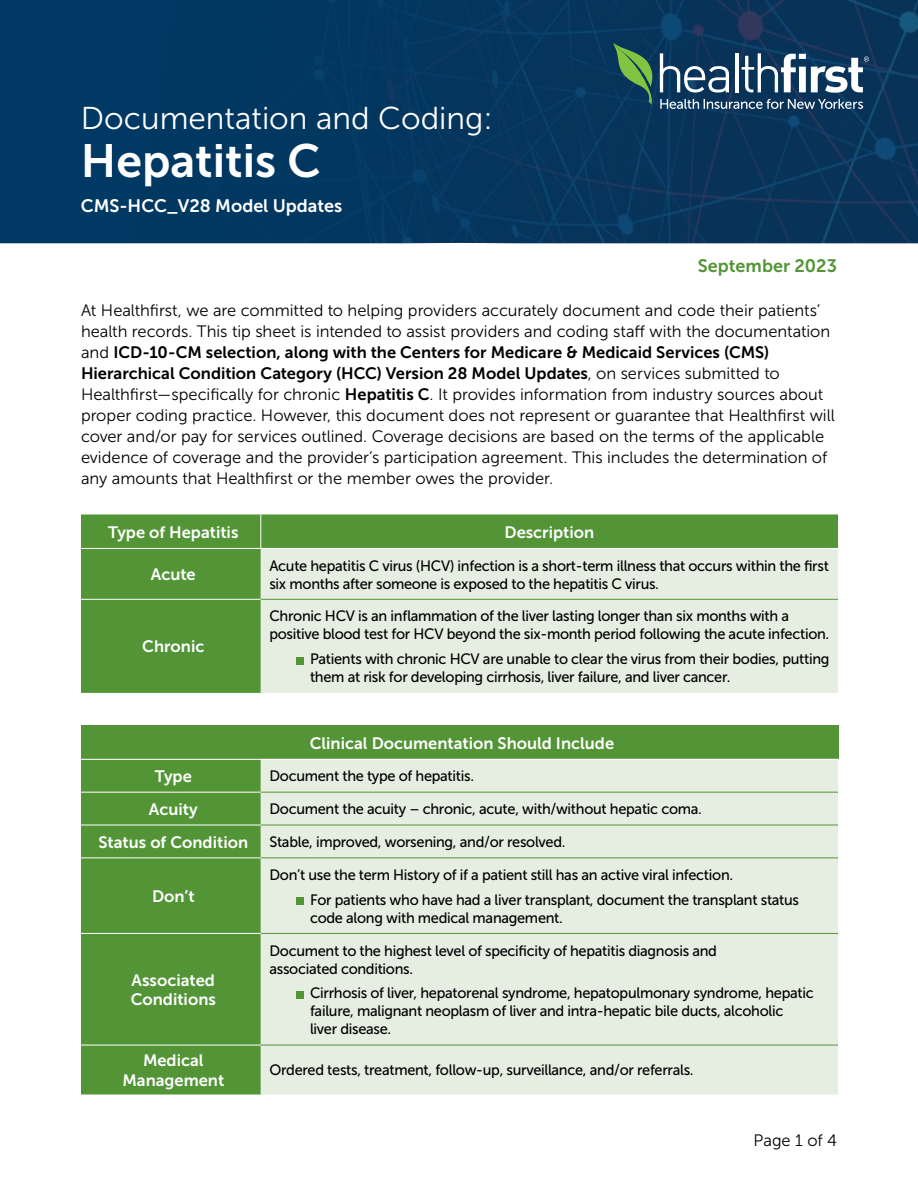
<style>
.page{position:relative;width:918px;height:1188px;background:#fff}
.page>*{position:absolute;margin:0;border:0;box-sizing:border-box;transform-origin:0 0}
.t1{font:46.5px "Museo Sans 700";color:#fff}
.t2{font:31.5px "Museo Sans 300";color:#fff}
.t3{font:18px "Museo Sans 700";color:#fff}
.t4{font:18px "Museo Sans 700";color:#539536}
.t5{font:16.5px/21px "Museo Sans 300";color:#000}
.t6{font:16.5px/21px "Museo Sans 700";color:#000}
.t7{font:16.5px/19.8px "Museo Sans 700";color:#fff}
.t8{font:15px/18px "Museo Sans 500";letter-spacing:-.02em;color:#000}
.s1{font-family:"Museo Sans 300"}
.s2{font-family:"Museo Sans 700"}
</style>
<div class="page">
<img style="left:0;top:0;width:918px;height:243px">
<svg style="left:613px;top:43px;width:40px;height:62px"></svg>
<svg style="left:660px;top:53px;width:69px;height:40px"></svg>
<hr style="left:735px;top:53px;width:3px;height:39px;background:#fff">
<svg style="left:742px;top:53px;width:127px;height:40px"></svg>
<svg style="left:660px;top:99px;width:203px;height:10px"></svg>
<div style="left:81px;top:514px;width:757px;height:179px;background:#539536"></div>
<div style="left:261px;top:549px;width:577px;height:144px;background:#e6eee1"></div>
<hr style="left:81px;top:599px;width:180px;height:1px;background:#fff">
<hr style="left:261px;top:599px;width:577px;height:1px;background:#539536">
<hr style="left:260px;top:514px;width:1px;height:34px;background:#fff">
<hr style="left:81px;top:548px;width:180px;height:1px;background:#fff">
<hr style="left:261px;top:548px;width:577px;height:1px;background:#fff">
<div style="left:296px;top:657px;width:7px;height:7px;background:#539536"></div>
<div style="left:81px;top:725px;width:757px;height:34px;background:#539536"></div>
<div style="left:81px;top:760px;width:180px;height:335px;background:#539536"></div>
<div style="left:261px;top:760px;width:577px;height:335px;background:#e6eee1"></div>
<hr style="left:261px;top:792px;width:577px;height:1px;background:#539536">
<hr style="left:261px;top:825px;width:577px;height:1px;background:#539536">
<hr style="left:261px;top:857px;width:577px;height:1px;background:#539536">
<hr style="left:261px;top:933px;width:577px;height:1px;background:#539536">
<hr style="left:261px;top:1045px;width:577px;height:1px;background:#539536">
<hr style="left:81px;top:792px;width:180px;height:1px;background:#fff">
<hr style="left:81px;top:825px;width:180px;height:1px;background:#fff">
<hr style="left:81px;top:857px;width:180px;height:1px;background:#fff">
<hr style="left:81px;top:933px;width:180px;height:1px;background:#fff">
<hr style="left:81px;top:1045px;width:180px;height:1px;background:#fff">
<div style="left:296px;top:898px;width:7px;height:7px;background:#539536"></div>
<div style="left:296px;top:991px;width:7px;height:7px;background:#539536"></div>
<h2 class="t2" style="left:81px;top:102px;width:413px">Documentation and Coding:</h2>
<h1 class="t1" style="left:81px;top:135px;width:241px">Hepatitis C</h1>
<p class="t3" style="left:81px;top:196px;width:263px">CMS-HCC_V28 Model Updates</p>
<p class="t4" style="left:698px;top:255px;width:141px">September 2023</p>
<p class="t5" style="left:81px;top:300px;width:751px">At Healthfirst, we are committed to helping providers accurately document and code their patients’ health records. This tip sheet is intended to assist providers and coding staff with the documentation</p>
<p class="t6" style="left:81px;top:342px;width:700px"><span class="s1">and</span> ICD-10-CM selection, along with the Centers for Medicare &amp; Medicaid Services (CMS)<br>Hierarchical Condition Category (HCC) Version 28 Model Updates<span class="s1">, on services submitted to</span></p>
<p class="t5" style="left:81px;top:384px;width:755px">Healthfirst—specifically for chronic <span class="s2">Hepatitis C</span>. It provides information from industry sources about proper coding practice. However, this document does not represent or guarantee that Healthfirst will cover and/or pay for services outlined. Coverage decisions are based on the terms of the applicable evidence of coverage and the provider’s participation agreement. This includes the determination of any amounts that Healthfirst or the member owes the provider.</p>
<p class="t7" style="left:108px;top:522px;width:132px">Type of Hepatitis</p>
<p class="t7" style="left:505px;top:522px;width:91px">Description</p>
<p class="t7" style="left:151px;top:564px;width:46px">Acute</p>
<p class="t8" style="left:269px;top:556px;width:561px">Acute hepatitis C virus (HCV) infection is a short-term illness that occurs within the first six months after someone is exposed to the hepatitis C virus.</p>
<p class="t7" style="left:142px;top:637px;width:64px">Chronic</p>
<p class="t8" style="left:269px;top:607px;width:561px">Chronic HCV is an inflammation of the liver lasting longer than six months with a positive blood test for HCV beyond the six-month period following the acute infection.</p>
<p class="t8" style="left:310px;top:650px;width:521px">Patients with chronic HCV are unable to clear the virus from their bodies, putting them at risk for developing cirrhosis, liver failure, and liver cancer.</p>
<p class="t7" style="left:310px;top:733px;width:306px">Clinical Documentation Should Include</p>
<p class="t7" style="left:155px;top:766px;width:39px">Type</p>
<p class="t8" style="left:269px;top:767px;width:206px">Document the type of hepatitis.</p>
<p class="t7" style="left:149px;top:799px;width:50px">Acuity</p>
<p class="t8" style="left:269px;top:800px;width:434px">Document the acuity – chronic, acute, with/without hepatic coma.</p>
<p class="t7" style="left:98px;top:832px;width:151px">Status of Condition</p>
<p class="t8" style="left:269px;top:833px;width:298px">Stable, improved, worsening, and/or resolved.</p>
<p class="t7" style="left:152px;top:886px;width:44px">Don’t</p>
<p class="t8" style="left:310px;top:862px;width:491px;line-height:24.8px;text-indent:-41px">Don’t use the term History of if a patient still has an active viral infection.<br>For patients who have had a liver transplant, document the transplant status</p>
<p class="t8" style="left:310px;top:909px;width:254px">code along with medical management.</p>
<p class="t7" style="left:131px;top:970px;width:87px">Associated<br>Conditions</p>
<p class="t8" style="left:269px;top:941px;width:449px">Document to the highest level of specificity of hepatitis diagnosis and associated conditions.</p>
<p class="t8" style="left:310px;top:984px;width:505px">Cirrhosis of liver, hepatorenal syndrome, hepatopulmonary syndrome, hepatic failure, malignant neoplasm of liver and intra-hepatic bile ducts, alcoholic liver disease.</p>
<p class="t7" style="left:122px;top:1050px;width:103px;text-align:center">Medical<br>Management</p>
<p class="t8" style="left:269px;top:1061px;width:426px">Ordered tests, treatment, follow-up, surveillance, and/or referrals.</p>
<p class="t5" style="left:754px;top:1130px;width:85px">Page 1 of 4</p>
</div>
